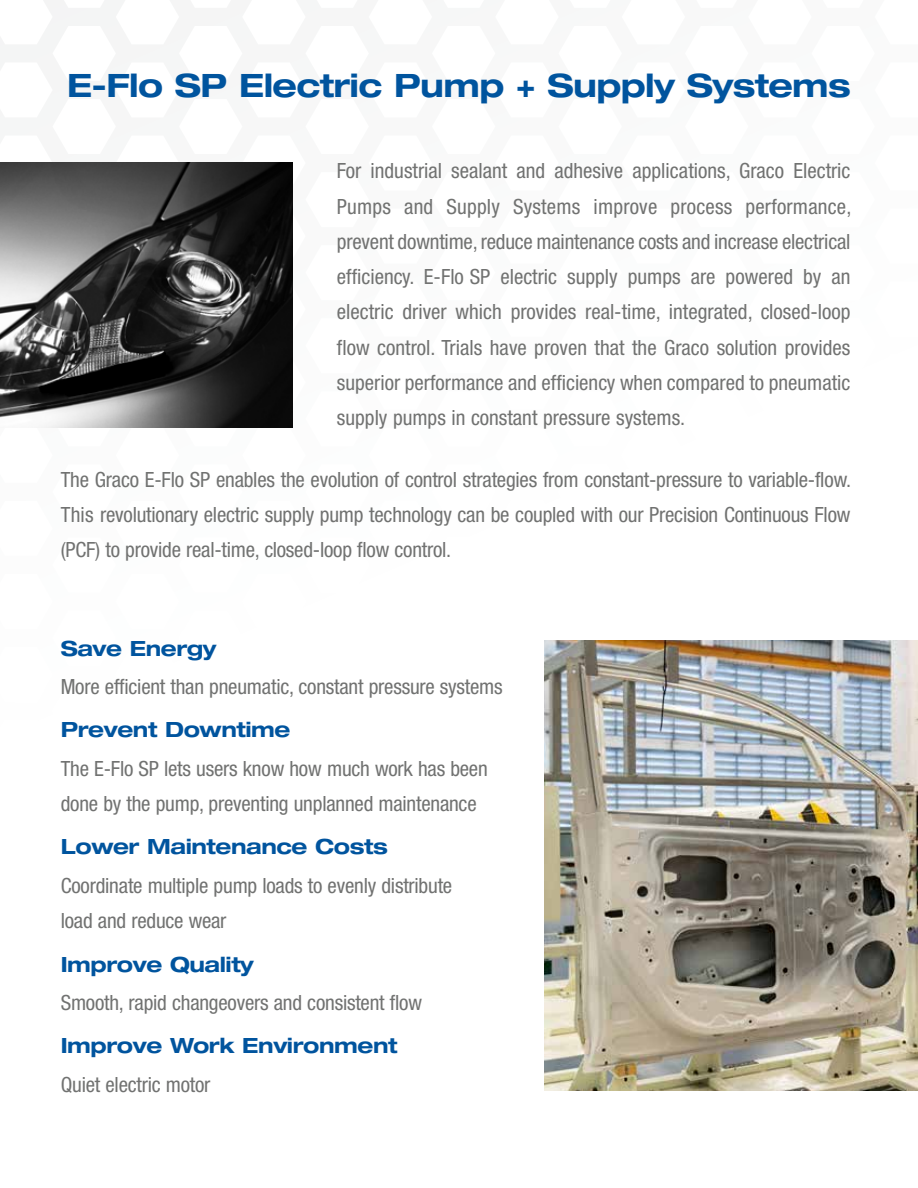
<style>
.page{position:relative;width:918px;height:1188px;background:#fff}
.page>*{position:absolute;margin:0;border:0;box-sizing:border-box;transform-origin:0 0}
.t1{font:700 expanded 32.25px "Helvetica Neue LT Std";letter-spacing:-.02em;color:#00549e}
.t2{font:condensed 21px/35.2px "Helvetica Neue LT Std";letter-spacing:-.01em;color:#717271;text-align:justify}
.t3{font:700 expanded 21px "Helvetica Neue LT Std";letter-spacing:-.02em;color:#00549e}
</style>
<div class="page">
<img style="left:545px;top:641px;width:373px;height:450px">
<img style="left:0;top:162px;width:293px;height:266px">
<h1 class="t1" style="left:67px;top:66px;width:785px">E-Flo SP Electric Pump + Supply Systems</h1>
<p class="t2" style="left:337px;top:153px;width:516px">For industrial sealant and adhesive applications, Graco Electric Pumps and Supply Systems improve process performance, prevent downtime, reduce maintenance costs and increase electrical efficiency. E-Flo SP electric supply pumps are powered by an electric driver which provides real-time, integrated, closed-loop flow control. Trials have proven that the Graco solution provides superior performance and efficiency when compared to pneumatic supply pumps in constant pressure systems.</p>
<p class="t2" style="left:61px;top:462px;width:792px">The Graco E-Flo SP enables the evolution of control strategies from constant-pressure to variable-flow.<br>This revolutionary electric supply pump technology can be coupled with our Precision Continuous Flow (PCF) to provide real-time, closed-loop flow control.</p>
<p class="t3" style="left:61px;top:635px;width:157px">Save Energy</p>
<p class="t2" style="left:61px;top:669px;width:444px">More efficient than pneumatic, constant pressure systems</p>
<p class="t3" style="left:61px;top:717px;width:231px">Prevent Downtime</p>
<p class="t2" style="left:61px;top:751px;width:429px">The E-Flo SP lets users know how much work has been done by the pump, preventing unplanned maintenance</p>
<p class="t3" style="left:61px;top:834px;width:329px">Lower Maintenance Costs</p>
<p class="t2" style="left:61px;top:868px;width:393px">Coordinate multiple pump loads to evenly distribute load and reduce wear</p>
<p class="t3" style="left:61px;top:951px;width:195px">Improve Quality</p>
<p class="t2" style="left:61px;top:985px;width:363px">Smooth, rapid changeovers and consistent flow</p>
<p class="t3" style="left:61px;top:1033px;width:338px">Improve Work Environment</p>
<p class="t2" style="left:61px;top:1066px;width:151px">Quiet electric motor</p>
</div>
